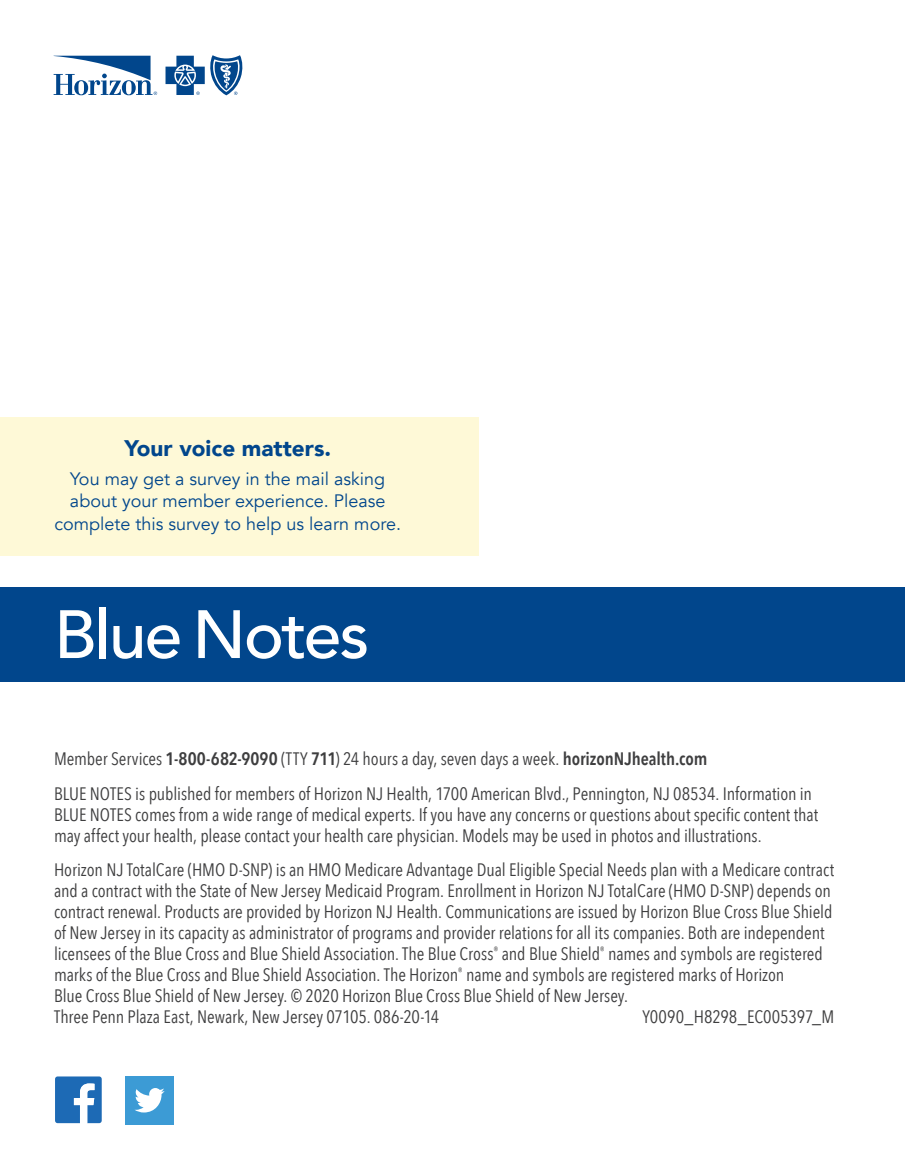
<style>
.page{position:relative;width:905px;height:1175px;background:#fff}
.page>*{position:absolute;margin:0;border:0;box-sizing:border-box;transform-origin:0 0}
.t1{font:500 67.5px "Avenir";letter-spacing:-.03em;color:#fff}
.t2{font:900 22.5px "Avenir";color:#01468c}
.t3{font:18px/21px "Avenir Next Condensed";letter-spacing:-.005em;color:#3e3e3f}
.t4{font:18px/22.5px "Avenir";color:#01468c;text-align:center}
.s1{font-weight:600}
</style>
<div class="page">
<div style="left:0;top:587px;width:904px;height:95px;background:#01468c"></div>
<svg style="left:54px;top:56px;width:103px;height:39px"></svg>
<svg style="left:165px;top:55px;width:77px;height:40px"></svg>
<div style="left:125px;top:1076px;width:49px;height:48px;background:#3c9bd5"></div>
<svg style="left:134px;top:1088px;width:31px;height:24px"></svg>
<svg style="left:55px;top:1076px;width:47px;height:47px"></svg>
<div style="left:0;top:417px;width:478px;height:138px;background:#fef9d7"></div>
<p class="t2" style="left:124px;top:428px;width:208px">Your voice matters.</p>
<p class="t4" style="left:54px;top:468px;width:348px">You may get a survey in the mail asking about your member experience. Please complete this survey to help us learn more.</p>
<h1 class="t1" style="left:54px;top:576px;width:317px">Blue Notes</h1>
<p class="t3" style="left:54px;top:741px;width:759px;line-height:34.5px">Member Services <span class="s1">1-800-682-9090</span> (TTY <span class="s1">711</span>) 24 hours a day, seven days a week. <span class="s1">horizonNJhealth.com<br></span>BLUE NOTES is published for members of Horizon NJ Health, 1700 American Blvd., Pennington, NJ 08534. Information in</p>
<p class="t3" style="left:54px;top:803px;width:765px">BLUE NOTES comes from a wide range of medical experts. If you have any concerns or questions about specific content that may affect your health, please contact your health care physician. Models may be used in photos and illustrations.</p>
<p class="t3" style="left:54px;top:858px;width:781px">Horizon NJ TotalCare (HMO D-SNP) is an HMO Medicare Advantage Dual Eligible Special Needs plan with a Medicare contract and a contract with the State of New Jersey Medicaid Program. Enrollment in Horizon NJ TotalCare (HMO D-SNP) depends on contract renewal. Products are provided by Horizon NJ Health. Communications are issued by Horizon Blue Cross Blue Shield of New Jersey in its capacity as administrator of programs and provider relations for all its companies. Both are independent licensees of the Blue Cross and Blue Shield Association. The Blue Cross<sup>®</sup> and Blue Shield<sup>®</sup> names and symbols are registered marks of the Blue Cross and Blue Shield Association. The Horizon<sup>®</sup> name and symbols are registered marks of Horizon<br>Blue Cross Blue Shield of New Jersey. © 2020 Horizon Blue Cross Blue Shield of New Jersey.<br>Three Penn Plaza East, Newark, New Jersey 07105. 086-20-14</p>
<p class="t3" style="left:642px;top:1005px;width:193px">Y0090_H8298_EC005397_M</p>
</div>
